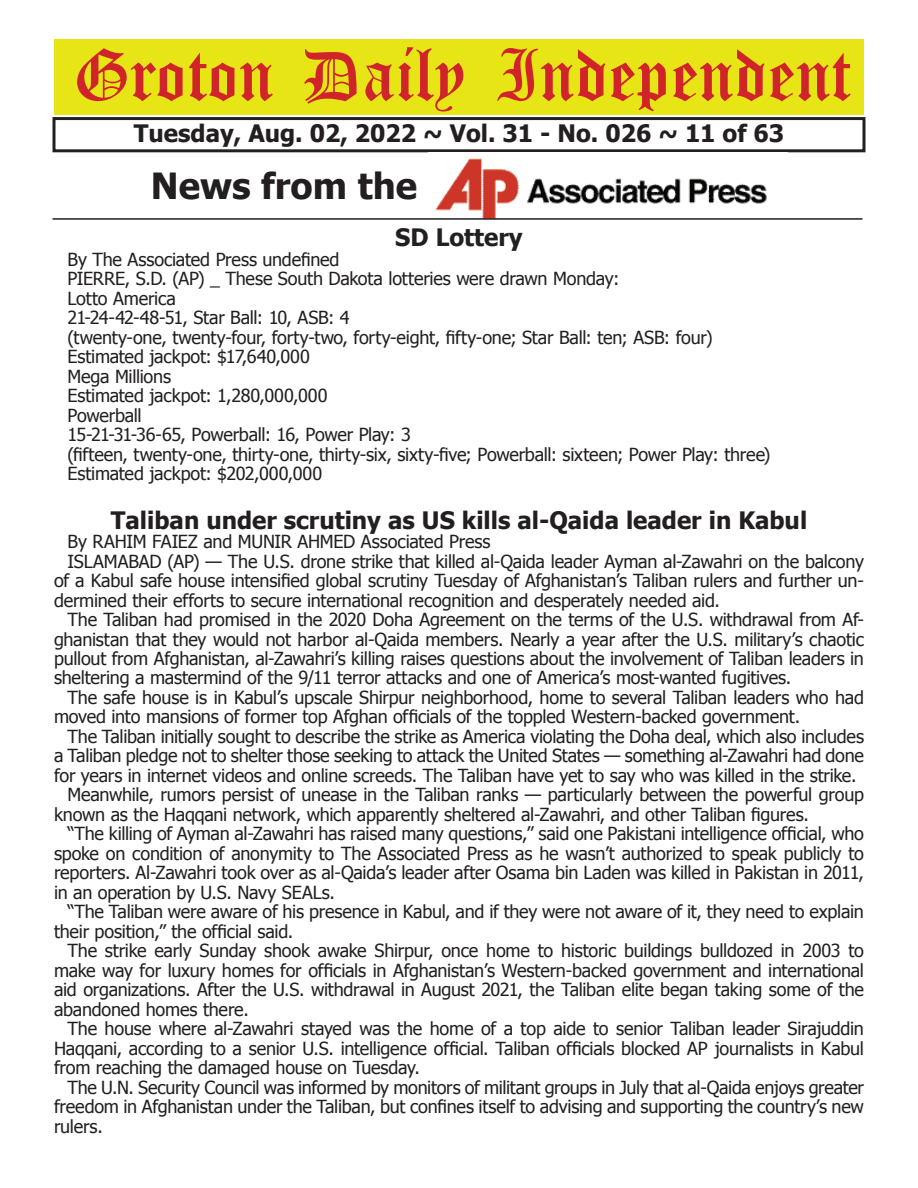
<style>
.page{position:relative;width:918px;height:1188px;background:#fff}
.page>*{position:absolute;margin:0;border:0;box-sizing:border-box;transform-origin:0 0}
.t1{font:54px "Old English Five";color:#d1232a}
.t2{font:700 36px "Tahoma";color:#231f20}
.t3{font:700 24px "Tahoma";color:#231f20}
.t4{font:18px/19.5px "Tahoma";letter-spacing:-.015em;color:#231f20}
</style>
<div class="page">
<div style="left:52px;top:117px;width:814px;height:35px;border:3px solid #231f20"></div>
<div style="left:54px;top:40px;width:810px;height:75px;background:#e7e515"></div>
<img style="left:435px;top:158px;width:332px;height:60px">
<hr style="left:52px;top:218px;width:810px;height:2px;background:#231f20">
<h1 class="t1" style="left:73px;top:50px;width:779px">Groton Daily Independent</h1>
<h3 class="t3" style="left:134px;top:116px;width:652px">Tuesday, Aug. 02, 2022 ~ Vol. 31 - No. 026 ~ 11 of 63</h3>
<h2 class="t2" style="left:151px;top:161px;width:268px">News from the</h2>
<h3 class="t3" style="left:395px;top:221px;width:129px">SD Lottery</h3>
<p class="t4" style="left:68px;top:249px;width:705px">By The Associated Press undefined<br>PIERRE, S.D. (AP) _ These South Dakota lotteries were drawn Monday:<br>Lotto America<br>21-24-42-48-51, Star Ball: 10, ASB: 4<br>(twenty-one, twenty-four, forty-two, forty-eight, fifty-one; Star Ball: ten; ASB: four)<br>Estimated jackpot: $17,640,000<br>Mega Millions<br>Estimated jackpot: 1,280,000,000<br>Powerball<br>15-21-31-36-65, Powerball: 16, Power Play: 3<br>(fifteen, twenty-one, thirty-one, thirty-six, sixty-five; Powerball: sixteen; Power Play: three)<br>Estimated jackpot: $202,000,000</p>
<h3 class="t3" style="left:111px;top:503px;width:698px">Taliban under scrutiny as US kills al-Qaida leader in Kabul</h3>
<p class="t4" style="left:68px;top:531px;width:424px">By RAHIM FAIEZ and MUNIR AHMED Associated Press</p>
<p class="t4" style="left:68px;top:550px;width:798px">ISLAMABAD (AP) — The U.S. drone strike that killed al-Qaida leader Ayman al-Zawahri on the balcony</p>
<p class="t4" style="left:54px;top:570px;width:812px">of a Kabul safe house intensified global scrutiny Tuesday of Afghanistan’s Taliban rulers and further un-</p>
<p class="t4" style="left:54px;top:589px;width:668px">dermined their efforts to secure international recognition and desperately needed aid.</p>
<p class="t4" style="left:68px;top:609px;width:798px">The Taliban had promised in the 2020 Doha Agreement on the terms of the U.S. withdrawal from Af-</p>
<p class="t4" style="left:54px;top:628px;width:811px">ghanistan that they would not harbor al-Qaida members. Nearly a year after the U.S. military’s chaotic</p>
<p class="t4" style="left:54px;top:648px;width:811px">pullout from Afghanistan, al-Zawahri’s killing raises questions about the involvement of Taliban leaders in</p>
<p class="t4" style="left:54px;top:667px;width:739px">sheltering a mastermind of the 9/11 terror attacks and one of America’s most-wanted fugitives.</p>
<p class="t4" style="left:68px;top:687px;width:798px">The safe house is in Kabul’s upscale Shirpur neighborhood, home to several Taliban leaders who had</p>
<p class="t4" style="left:54px;top:706px;width:748px">moved into mansions of former top Afghan officials of the toppled Western-backed government.</p>
<p class="t4" style="left:68px;top:726px;width:798px">The Taliban initially sought to describe the strike as America violating the Doha deal, which also includes</p>
<p class="t4" style="left:54px;top:745px;width:811px">a Taliban pledge not to shelter those seeking to attack the United States — something al-Zawahri had done</p>
<p class="t4" style="left:54px;top:765px;width:804px">for years in internet videos and online screeds. The Taliban have yet to say who was killed in the strike.</p>
<p class="t4" style="left:68px;top:784px;width:798px">Meanwhile, rumors persist of unease in the Taliban ranks — particularly between the powerful group</p>
<p class="t4" style="left:54px;top:804px;width:756px">known as the Haqqani network, which apparently sheltered al-Zawahri, and other Taliban figures.</p>
<p class="t4" style="left:68px;top:823px;width:798px">“The killing of Ayman al-Zawahri has raised many questions,” said one Pakistani intelligence official, who</p>
<p class="t4" style="left:54px;top:843px;width:811px">spoke on condition of anonymity to The Associated Press as he wasn’t authorized to speak publicly to</p>
<p class="t4" style="left:54px;top:862px;width:812px">reporters. Al-Zawahri took over as al-Qaida’s leader after Osama bin Laden was killed in Pakistan in 2011,</p>
<p class="t4" style="left:54px;top:882px;width:283px">in an operation by U.S. Navy SEALs.</p>
<p class="t4" style="left:68px;top:901px;width:798px">“The Taliban were aware of his presence in Kabul, and if they were not aware of it, they need to explain</p>
<p class="t4" style="left:54px;top:921px;width:241px">their position,” the official said.</p>
<p class="t4" style="left:68px;top:940px;width:798px">The strike early Sunday shook awake Shirpur, once home to historic buildings bulldozed in 2003 to</p>
<p class="t4" style="left:54px;top:960px;width:811px">make way for luxury homes for officials in Afghanistan’s Western-backed government and international</p>
<p class="t4" style="left:54px;top:979px;width:811px">aid organizations. After the U.S. withdrawal in August 2021, the Taliban elite began taking some of the</p>
<p class="t4" style="left:54px;top:999px;width:196px">abandoned homes there.</p>
<p class="t4" style="left:68px;top:1018px;width:798px">The house where al-Zawahri stayed was the home of a top aide to senior Taliban leader Sirajuddin</p>
<p class="t4" style="left:54px;top:1038px;width:812px">Haqqani, according to a senior U.S. intelligence official. Taliban officials blocked AP journalists in Kabul</p>
<p class="t4" style="left:54px;top:1057px;width:367px">from reaching the damaged house on Tuesday.</p>
<p class="t4" style="left:68px;top:1077px;width:798px">The U.N. Security Council was informed by monitors of militant groups in July that al-Qaida enjoys greater</p>
<p class="t4" style="left:54px;top:1096px;width:812px">freedom in Afghanistan under the Taliban, but confines itself to advising and supporting the country’s new</p>
<p class="t4" style="left:54px;top:1116px;width:50px">rulers.</p>
</div>
